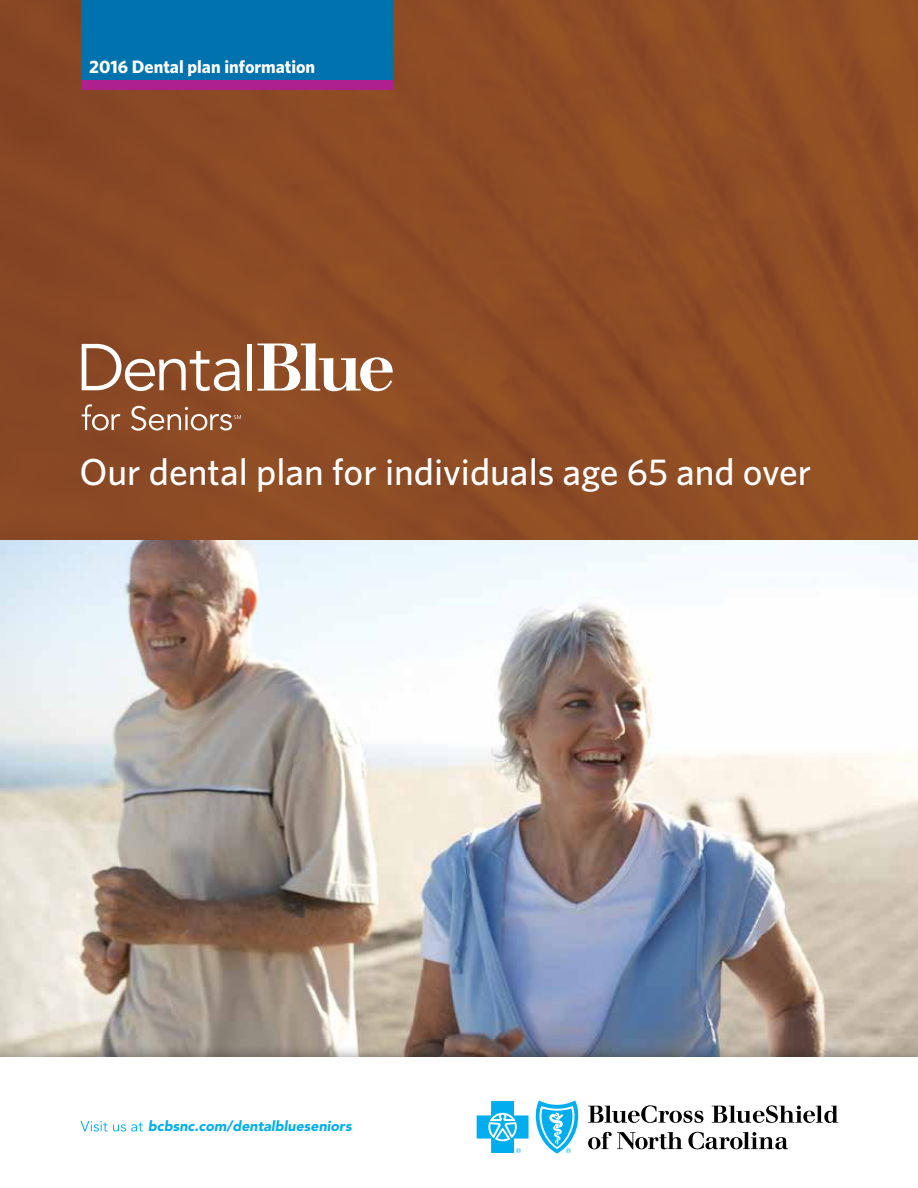
<style>
.page{position:relative;width:918px;height:1188px;background:#fff}
.page>*{position:absolute;margin:0;border:0;box-sizing:border-box;transform-origin:0 0}
.t1{font:500 37.5px "Whitney";color:#fff}
.t2{font:700 18px "Whitney";color:#fff}
.t3{font:italic 900 14.25px "Avenir";color:#00aeef}
</style>
<div class="page">
<img style="left:0;top:540px;width:918px;height:505px">
<div style="left:0;top:0;width:918px;height:540px;background:#8e4c25"></div>
<div style="left:81px;top:0;width:313px;height:89px;background:#0073ae"></div>
<div style="left:81px;top:80px;width:313px;height:9px;background:#ad208e"></div>
<div style="left:0;top:1045px;width:918px;height:143px;background:#000;opacity:.4"></div>
<div style="left:0;top:1057px;width:918px;height:131px;background:#fff"></div>
<svg style="left:588px;top:1105px;width:115px;height:18px"></svg>
<svg style="left:712px;top:1105px;width:126px;height:18px"></svg>
<svg style="left:588px;top:1132px;width:200px;height:18px"></svg>
<svg style="left:535px;top:1100px;width:44px;height:54px"></svg>
<svg style="left:477px;top:1101px;width:52px;height:52px"></svg>
<svg style="left:80px;top:1121px;width:63px;height:11px"></svg>
<svg style="left:82px;top:404px;width:38px;height:27px"></svg>
<svg style="left:131px;top:406px;width:110px;height:25px;background:#a47154"></svg>
<svg style="left:257px;top:343px;width:136px;height:48px"></svg>
<svg style="left:82px;top:344px;width:158px;height:47px"></svg>
<hr style="left:247px;top:344px;width:4px;height:47px;background:#fff">
<p class="t2" style="left:89px;top:55px;width:227px">2016 Dental plan information</p>
<p class="t1" style="left:80px;top:449px;width:733px">Our dental plan for individuals age 65 and over</p>
<p class="t3" style="left:148px;top:1118px;width:205px">bcbsnc.com/dentalblueseniors</p>
</div>
